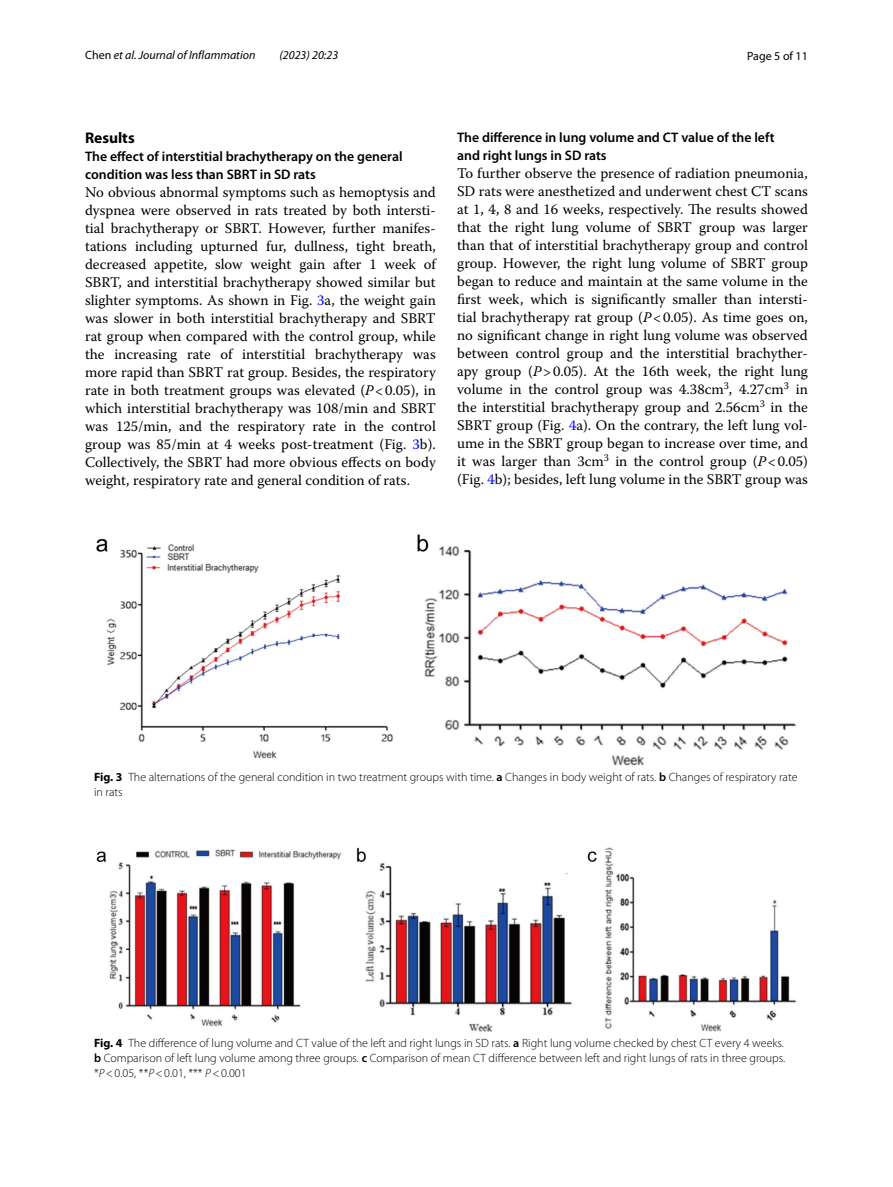
<style>
.page{position:relative;width:893px;height:1187px;background:#fff}
.page>*{position:absolute;margin:0;border:0;box-sizing:border-box;transform-origin:0 0}
.t1{font:700 15.45px "Myriad Pro";color:#000}
.t2{font:14.7px/18px "Warnock Pro";color:#000;text-align:justify}
.t3{font:600 13.8px/18px "Myriad Pro";color:#000}
.t4{font:300 12px/15px "Myriad Pro";color:#000}
.t5{font:italic 12px "Myriad Pro";color:#000}
.t6{font:12px "Myriad Pro";color:#000}
.s1{font-style:normal}
.s2{color:#00f}
.s3{font-style:italic}
.s4{font-weight:700}
.s5{font-weight:600}
</style>
<div class="page">
<img style="left:96px;top:535px;width:701px;height:230px">
<img style="left:96px;top:847px;width:701px;height:185px">
<p class="t5" style="left:85px;top:48px;width:172px"><span class="s1">Chen</span> et al. Journal of Inflammation</p>
<p class="t5" style="left:280px;top:48px;width:60px">(2023) 20:23</p>
<p class="t6" style="left:747px;top:48px;width:62px">Page 5 of 11</p>
<p class="t1" style="left:85px;top:128px;width:51px">Results</p>
<p class="t3" style="left:85px;top:147px;width:319px">The effect of interstitial brachytherapy on the general condition was less than SBRT in SD rats</p>
<p class="t2" style="left:85px;top:183px;width:352px">No obvious abnormal symptoms such as hemoptysis and dyspnea were observed in rats treated by both intersti&shy;tial brachytherapy or SBRT. However, further manifes&shy;tations including upturned fur, dullness, tight breath, decreased appetite, slow weight gain after 1 week of SBRT, and interstitial brachytherapy showed similar but slighter symptoms. As shown in Fig. <span class="s2">3</span>a, the weight gain was slower in both interstitial brachytherapy and SBRT rat group when compared with the control group, while the increasing rate of interstitial brachytherapy was more rapid than SBRT rat group. Besides, the respiratory rate in both treatment groups was elevated (<span class="s3">P</span>&lt;0.05), in which interstitial brachytherapy was 108/min and SBRT was 125/min, and the respiratory rate in the control group was 85/min at 4 weeks post-treatment (Fig. <span class="s2">3</span>b).<br>Collectively, the SBRT had more obvious effects on body weight, respiratory rate and general condition of rats.</p>
<p class="t3" style="left:457px;top:128px;width:319px">The difference in lung volume and CT value of the left and right lungs in SD rats</p>
<p class="t2" style="left:457px;top:164px;width:352px">To further observe the presence of radiation pneumonia, SD rats were anesthetized and underwent chest CT scans at 1, 4, 8 and 16 weeks, respectively. The results showed that the right lung volume of SBRT group was larger than that of interstitial brachytherapy group and control group. However, the right lung volume of SBRT group began to reduce and maintain at the same volume in the first week, which is significantly smaller than intersti&shy;tial brachytherapy rat group (<span class="s3">P</span>&lt;0.05). As time goes on, no significant change in right lung volume was observed between control group and the interstitial brachyther&shy;apy group (<span class="s3">P</span>&gt;0.05). At the 16th week, the right lung volume in the control group was 4.38cm<sup>3</sup>, 4.27cm<sup>3</sup> in the interstitial brachytherapy group and 2.56cm<sup>3</sup> in the SBRT group (Fig. <span class="s2">4</span>a). On the contrary, the left lung vol&shy;ume in the SBRT group began to increase over time, and it was larger than 3cm<sup>3</sup> in the control group (<span class="s3">P</span>&lt;0.05) (Fig. <span class="s2">4</span>b); besides, left lung volume in the SBRT group was</p>
<p class="t4" style="left:94px;top:769px;width:705px"><span class="s4">Fig. 3</span> The alternations of the general condition in two treatment groups with time. <span class="s5">a</span> Changes in body weight of rats. <span class="s5">b</span> Changes of respiratory rate in rats</p>
<p class="t4" style="left:94px;top:1035px;width:693px;text-align:justify"><span class="s4">Fig. 4</span> The difference of lung volume and CT value of the left and right lungs in SD rats. <span class="s5">a</span> Right lung volume checked by chest CT every 4 weeks. <span class="s5">b</span> Comparison of left lung volume among three groups. <span class="s5">c</span> Comparison of mean CT difference between left and right lungs of rats in three groups. *<span class="s3">P</span>&lt;0.05, **<span class="s3">P</span>&lt;0.01, *** <span class="s3">P</span>&lt;0.001</p>
</div>
